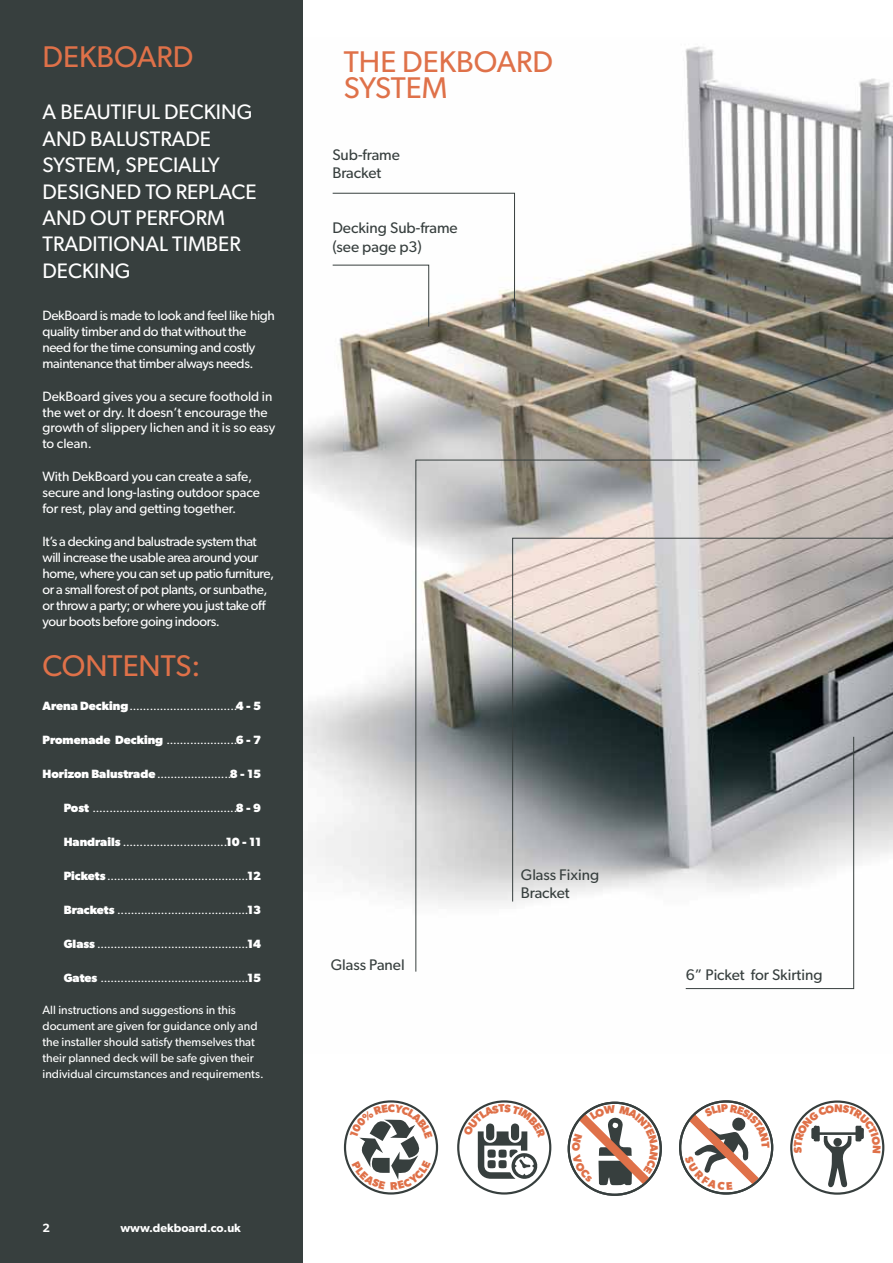
<style>
.page{position:relative;width:893px;height:1263px;background:#fff}
.page>*{position:absolute;margin:0;border:0;box-sizing:border-box;transform-origin:0 0}
.t1{font:30px/26.4px "Gibson";color:#df7149}
.t2{font:21px/26.4px "Gibson";color:#fff}
.t3{font:15.45px/18.5px "Gibson";color:#373f3e}
.t4{font:13.5px/15.9px "Gibson";letter-spacing:-.025em;color:#fff}
.t5{font:13.5px/15.9px "Gibson";color:#fff}
.t6{font:13.5px/15.9px "Gibson";letter-spacing:-.005em;color:#fff}
.t7{font:12px/15.9px "Gibson";color:#fff}
.t8{font:600 12px "Gibson";color:#fff}
.s1{font-weight:700}
</style>
<div class="page">
<img style="left:302px;top:37px;width:591px;height:1016px">
<div style="left:0;top:0;width:302px;height:1263px;background:#373f3e"></div>
<svg style="left:721px;top:537px;width:172px;height:365px"></svg>
<svg style="left:332px;top:192px;width:183px;height:135px"></svg>
<svg style="left:415px;top:459px;width:306px;height:513px"></svg>
<svg style="left:685px;top:736px;width:169px;height:253px"></svg>
<svg style="left:345px;top:1101px;width:92px;height:92px"></svg>
<div style="left:344px;top:1100px;width:94px;height:94px;border:2px solid #373f3e;border-radius:50%"></div>
<svg style="left:458px;top:1101px;width:92px;height:92px"></svg>
<div style="left:457px;top:1100px;width:94px;height:94px;border:2px solid #373f3e;border-radius:50%"></div>
<svg style="left:569px;top:1103px;width:92px;height:92px"></svg>
<div style="left:568px;top:1102px;width:94px;height:94px;border:2px solid #373f3e;border-radius:50%"></div>
<svg style="left:680px;top:1101px;width:92px;height:92px"></svg>
<div style="left:679px;top:1100px;width:94px;height:94px;border:2px solid #373f3e;border-radius:50%"></div>
<svg style="left:791px;top:1101px;width:92px;height:92px"></svg>
<div style="left:790px;top:1100px;width:94px;height:95px;border:2px solid #373f3e;border-radius:50%"></div>
<svg style="left:350px;top:1104px;width:83px;height:86px"></svg>
<svg style="left:463px;top:1104px;width:83px;height:76px"></svg>
<svg style="left:572px;top:1105px;width:86px;height:81px"></svg>
<svg style="left:685px;top:1104px;width:84px;height:86px"></svg>
<svg style="left:794px;top:1104px;width:87px;height:84px"></svg>
<h1 class="t1" style="left:43px;top:46px;width:152px">DEKBOARD</h1>
<h2 class="t2" style="left:43px;top:101px;width:216px">A BEAUTIFUL DECKING<br>AND BALUSTRADE<br>SYSTEM, SPECIALLY<br>DESIGNED TO REPLACE<br>AND OUT PERFORM<br>TRADITIONAL TIMBER<br>DECKING</h2>
<p class="t4" style="left:43px;top:309px;width:234px">DekBoard is made to look and feel like high quality timber and do that without the need for the time consuming and costly maintenance that timber always needs.</p>
<p class="t5" style="left:43px;top:390px;width:234px">DekBoard gives you a secure foothold in the wet or dry. It doesn’t encourage the growth of slippery lichen and it is so easy to clean.</p>
<p class="t6" style="left:43px;top:470px;width:219px">With DekBoard you can create a safe, secure and long-lasting outdoor space for rest, play and getting together.</p>
<p class="t4" style="left:43px;top:535px;width:233px">It’s a decking and balustrade system that will increase the usable area around your home, where you can set up patio furniture, or a small forest of pot plants, or sunbathe, or throw a party; or where you just take off your boots before going indoors.</p>
<h1 class="t1" style="left:43px;top:656px;width:159px">CONTENTS:</h1>
<p class="t7" style="left:43px;top:700px;width:220px"><span class="s1">Arena Decking</span> ................................<span class="s1">4 - 5</span></p>
<p class="t7" style="left:43px;top:733px;width:220px"><span class="s1">Promenade Decking</span> .....................<span class="s1">6 - 7</span></p>
<p class="t7" style="left:43px;top:767px;width:220px"><span class="s1">Horizon Balustrade</span> ......................<span class="s1">8 - 15</span></p>
<p class="t7" style="left:64px;top:801px;width:199px"><span class="s1">Post</span> ...........................................<span class="s1">8 - 9</span></p>
<p class="t7" style="left:64px;top:835px;width:199px"><span class="s1">Handrails</span> ...............................<span class="s1">10 - 11</span></p>
<p class="t7" style="left:64px;top:869px;width:199px"><span class="s1">Pickets</span> ..........................................<span class="s1">12</span></p>
<p class="t7" style="left:64px;top:903px;width:199px"><span class="s1">Brackets</span> .......................................<span class="s1">13</span></p>
<p class="t7" style="left:64px;top:937px;width:199px"><span class="s1">Glass</span> .............................................<span class="s1">14</span></p>
<p class="t7" style="left:64px;top:971px;width:199px"><span class="s1">Gates</span> ............................................<span class="s1">15</span></p>
<p class="t7" style="left:43px;top:1004px;width:223px">All instructions and suggestions in this document are given for guidance only and the installer should satisfy themselves that their planned deck will be safe given their individual circumstances and requirements.</p>
<h1 class="t1" style="left:344px;top:52px;width:211px">THE DEKBOARD<br>SYSTEM</h1>
<p class="t3" style="left:332px;top:147px;width:69px">Sub-frame<br>Bracket</p>
<p class="t3" style="left:332px;top:220px;width:127px">Decking Sub-frame (see page p3)</p>
<p class="t3" style="left:331px;top:957px;width:76px">Glass Panel</p>
<p class="t3" style="left:521px;top:867px;width:80px">Glass Fixing<br>Bracket</p>
<p class="t8" style="left:43px;top:1223px;width:9px">2</p>
<p class="t8" style="left:120px;top:1223px;width:122px">www.dekboard.co.uk</p>
<p class="t3" style="left:686px;top:967px;width:138px">6” Picket for Skirting</p>
</div>
